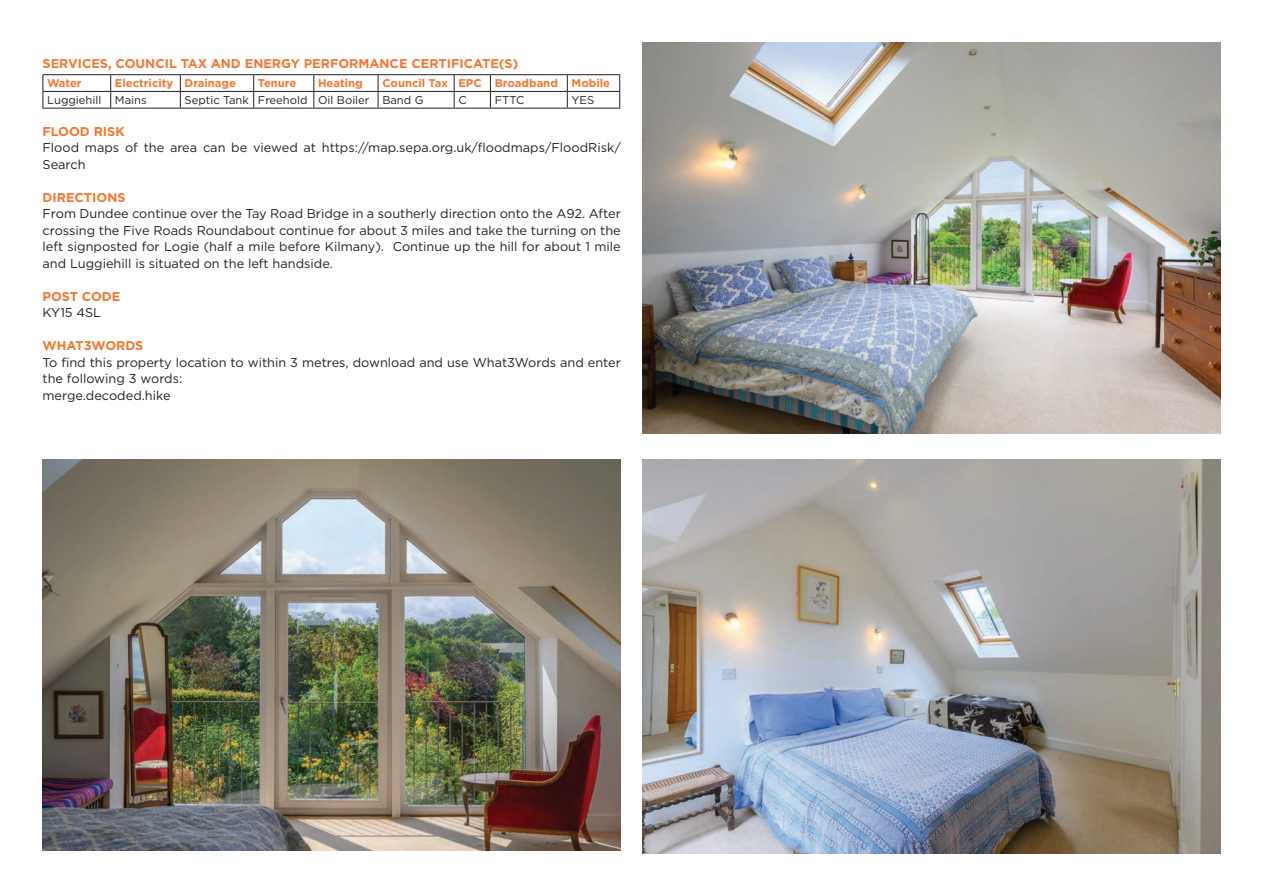
<style>
.page{position:relative;width:1263px;height:893px;background:#fff}
.page>*{position:absolute;margin:0;border:0;box-sizing:border-box;transform-origin:0 0}
.Body_Text{font:12.75px/16.5px "Gotham HTF";color:#231f20}
.Headings_Text{font:700 12.75px "Gotham HTF";color:#f37731}
.Body_Text-2{font:700 12.75px "Gotham HTF";color:#f37731}
.Body_Text-3{font:700 11.25px "Gotham HTF";color:#f37731}
.Body_Text-4{font:11.25px "Gotham HTF";color:#231f20}
</style>
<div class="page">
<hr style="left:43px;top:74px;width:68px;height:1px;background:#231f20">
<hr style="left:111px;top:74px;width:69px;height:1px;background:#231f20">
<hr style="left:180px;top:74px;width:74px;height:1px;background:#231f20">
<hr style="left:254px;top:74px;width:60px;height:1px;background:#231f20">
<hr style="left:314px;top:74px;width:64px;height:1px;background:#231f20">
<hr style="left:378px;top:74px;width:76px;height:1px;background:#231f20">
<hr style="left:454px;top:74px;width:36px;height:1px;background:#231f20">
<hr style="left:490px;top:74px;width:77px;height:1px;background:#231f20">
<hr style="left:567px;top:74px;width:53px;height:1px;background:#231f20">
<hr style="left:43px;top:91px;width:68px;height:1px;background:#231f20">
<svg style="left:43px;top:75px;width:1px;height:33px"></svg>
<hr style="left:111px;top:91px;width:69px;height:1px;background:#231f20">
<svg style="left:110px;top:75px;width:1px;height:33px"></svg>
<hr style="left:180px;top:91px;width:74px;height:1px;background:#231f20">
<svg style="left:180px;top:75px;width:1px;height:33px"></svg>
<hr style="left:254px;top:91px;width:60px;height:1px;background:#231f20">
<svg style="left:253px;top:75px;width:1px;height:33px"></svg>
<hr style="left:314px;top:91px;width:64px;height:1px;background:#231f20">
<svg style="left:313px;top:75px;width:1px;height:33px"></svg>
<hr style="left:378px;top:91px;width:76px;height:1px;background:#231f20">
<svg style="left:378px;top:75px;width:1px;height:33px"></svg>
<hr style="left:454px;top:91px;width:36px;height:1px;background:#231f20">
<svg style="left:454px;top:75px;width:1px;height:33px"></svg>
<hr style="left:490px;top:91px;width:77px;height:1px;background:#231f20">
<svg style="left:490px;top:75px;width:1px;height:33px"></svg>
<hr style="left:567px;top:91px;width:53px;height:1px;background:#231f20">
<svg style="left:567px;top:75px;width:1px;height:33px"></svg>
<svg style="left:619px;top:75px;width:1px;height:33px"></svg>
<hr style="left:43px;top:108px;width:68px;height:1px;background:#231f20">
<hr style="left:111px;top:108px;width:69px;height:1px;background:#231f20">
<hr style="left:180px;top:108px;width:74px;height:1px;background:#231f20">
<hr style="left:254px;top:108px;width:60px;height:1px;background:#231f20">
<hr style="left:314px;top:108px;width:64px;height:1px;background:#231f20">
<hr style="left:378px;top:108px;width:76px;height:1px;background:#231f20">
<hr style="left:454px;top:108px;width:36px;height:1px;background:#231f20">
<hr style="left:490px;top:108px;width:77px;height:1px;background:#231f20">
<hr style="left:567px;top:108px;width:53px;height:1px;background:#231f20">
<img style="left:642px;top:43px;width:578px;height:390px">
<img style="left:43px;top:460px;width:578px;height:390px">
<img style="left:642px;top:460px;width:578px;height:393px">
<p class="Headings_Text" style="left:43px;top:56px;width:477px">SERVICES, COUNCIL TAX AND ENERGY PERFORMANCE CERTIFICATE(S)</p>
<p class="Body_Text-3" style="left:47px;top:77px;width:36px">Water</p>
<p class="Body_Text-3" style="left:115px;top:77px;width:60px">Electricity</p>
<p class="Body_Text-3" style="left:185px;top:77px;width:53px">Drainage</p>
<p class="Body_Text-3" style="left:258px;top:77px;width:40px">Tenure</p>
<p class="Body_Text-3" style="left:318px;top:77px;width:46px">Heating</p>
<p class="Body_Text-3" style="left:382px;top:77px;width:67px">Council Tax</p>
<p class="Body_Text-3" style="left:458px;top:77px;width:25px">EPC</p>
<p class="Body_Text-3" style="left:495px;top:77px;width:65px">Broadband</p>
<p class="Body_Text-3" style="left:572px;top:77px;width:40px">Mobile</p>
<p class="Body_Text-4" style="left:47px;top:94px;width:56px">Luggiehill</p>
<p class="Body_Text-4" style="left:115px;top:94px;width:33px">Mains</p>
<p class="Body_Text-4" style="left:185px;top:94px;width:66px">Septic Tank</p>
<p class="Body_Text-4" style="left:258px;top:94px;width:51px">Freehold</p>
<p class="Body_Text-4" style="left:318px;top:94px;width:53px">Oil Boiler</p>
<p class="Body_Text-4" style="left:382px;top:94px;width:43px">Band G</p>
<p class="Body_Text-4" style="left:458px;top:94px;width:10px">C</p>
<p class="Body_Text-4" style="left:495px;top:94px;width:31px">FTTC</p>
<p class="Body_Text-4" style="left:572px;top:94px;width:24px">YES</p>
<p class="Headings_Text" style="left:43px;top:124px;width:84px">FLOOD RISK</p>
<p class="Body_Text" style="left:43px;top:139px;width:580px">Flood maps of the area can be viewed at https://map.sepa.org.uk/floodmaps/FloodRisk/<br>Search</p>
<p class="Headings_Text" style="left:43px;top:190px;width:85px">DIRECTIONS</p>
<p class="Body_Text" style="left:43px;top:205px;width:580px;text-align:justify">From Dundee continue over the Tay Road Bridge in a southerly direction onto the A92. After crossing the Five Roads Roundabout continue for about 3 miles and take the turning on the left signposted for Logie (half a mile before Kilmany). Continue up the hill for about 1 mile and Luggiehill is situated on the left handside.</p>
<p class="Headings_Text" style="left:43px;top:289px;width:79px">POST CODE</p>
<p class="Body_Text" style="left:43px;top:304px;width:60px">KY15 4SL</p>
<p class="Body_Text-2" style="left:43px;top:338px;width:102px">WHAT3WORDS</p>
<p class="Body_Text" style="left:43px;top:354px;width:580px">To find this property location to within 3 metres, download and use What3Words and enter the following 3 words:</p>
<p class="Body_Text" style="left:43px;top:387px;width:130px">merge.decoded.hike</p>
</div>
